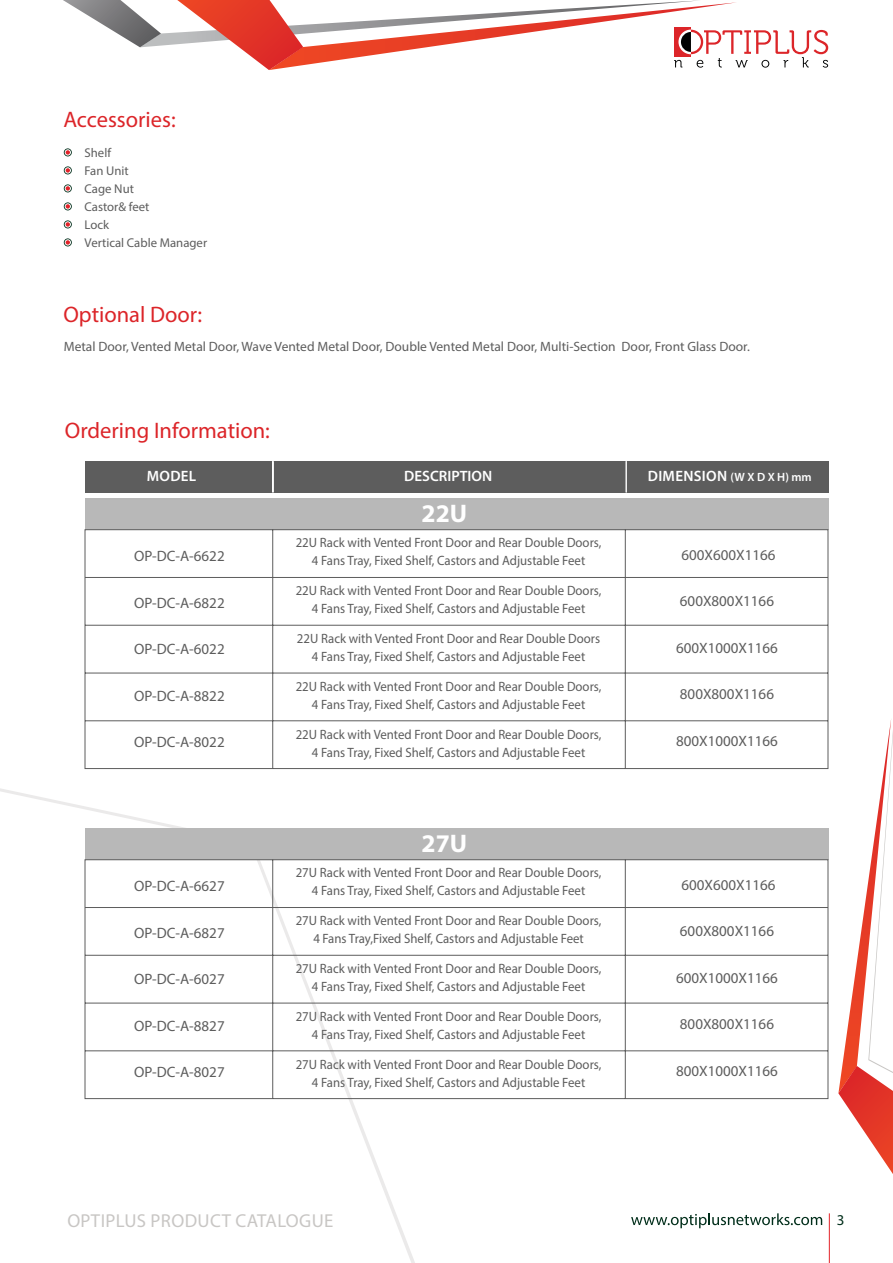
<style>
.page{position:relative;width:893px;height:1263px;background:#fff}
.page>*{position:absolute;margin:0;border:0;box-sizing:border-box;transform-origin:0 0}
.t1{font:700 25.5px "Myriad Pro";color:#fff}
.t2{font:22.5px "Myriad Pro";color:#dc2529}
.t3{font:18.75px "Myriad Pro";letter-spacing:.02em;color:#c8c6c4}
.t4{font:15px "Myriad Pro";color:#5d5d5d}
.t5{font:600 15px "Myriad Pro";letter-spacing:.02em;color:#fff}
.t6{font:600 15px "Myriad Pro";color:#fff}
.t7{font:15px "Myriad Pro";color:#002e1a}
.t8{font:13.5px/18px "Myriad Pro";color:#5d5d5d;text-align:center;scale:.95 1}
.t9{font:13.5px "Myriad Pro";color:#5d5d5d}
.t10{font:12.75px/18px "Myriad Pro";color:#5d5d5d}
.s1{font-size:12px}
</style>
<div class="page">
<svg style="left:0;top:788px;width:415px;height:475px"></svg>
<svg style="left:838px;top:719px;width:55px;height:455px"></svg>
<hr style="left:829px;top:1213px;width:1px;height:50px;background:#e32328">
<svg style="left:631px;top:1213px;width:191px;height:15px"></svg>
<svg style="left:63px;top:0;width:765px;height:70px"></svg>
<div style="left:85px;top:461px;width:743px;height:32px;background:#5d5d5d"></div>
<hr style="left:273px;top:461px;width:1px;height:31px;background:#fff">
<hr style="left:626px;top:461px;width:1px;height:31px;background:#fff">
<div style="left:85px;top:498px;width:743px;height:31px;background:#b8b8b8"></div>
<div style="left:85px;top:828px;width:743px;height:31px;background:#b8b8b8"></div>
<svg style="left:64px;top:148px;width:8px;height:8px"></svg>
<svg style="left:64px;top:166px;width:8px;height:8px"></svg>
<svg style="left:64px;top:184px;width:8px;height:8px"></svg>
<svg style="left:64px;top:202px;width:8px;height:8px"></svg>
<svg style="left:64px;top:220px;width:8px;height:8px"></svg>
<svg style="left:64px;top:238px;width:8px;height:8px"></svg>
<svg style="left:85px;top:529px;width:743px;height:240px"></svg>
<svg style="left:85px;top:859px;width:743px;height:240px"></svg>
<h2 class="t2" style="left:63px;top:106px;width:114px">Accessories:</h2>
<p class="t10" style="left:85px;top:143px;width:124px">Shelf<br>Fan Unit<br>Cage Nut<br>Castor&amp; feet<br>Lock<br>Vertical Cable Manager</p>
<h2 class="t2" style="left:63px;top:301px;width:140px">Optional Door:</h2>
<p class="t9" style="left:64px;top:338px;width:687px">Metal Door, Vented Metal Door, Wave Vented Metal Door, Double Vented Metal Door, Multi-Section Door, Front Glass Door.</p>
<h2 class="t2" style="left:65px;top:416px;width:207px">Ordering Information:</h2>
<p class="t5" style="left:147px;top:467px;width:51px">MODEL</p>
<p class="t6" style="left:404px;top:467px;width:89px">DESCRIPTION</p>
<p class="t5" style="left:648px;top:467px;width:165px">DIMENSION <span class="s1">(W X D X H) mm</span></p>
<h1 class="t1" style="left:422px;top:496px;width:47px">22U</h1>
<p class="t4" style="left:134px;top:547px;width:92px">OP-DC-A-6622</p>
<p class="t4" style="left:134px;top:594px;width:92px">OP-DC-A-6822</p>
<p class="t4" style="left:134px;top:640px;width:92px">OP-DC-A-6022</p>
<p class="t4" style="left:134px;top:687px;width:92px">OP-DC-A-8822</p>
<p class="t4" style="left:134px;top:733px;width:92px">OP-DC-A-8022</p>
<p class="t4" style="left:134px;top:877px;width:92px">OP-DC-A-6627</p>
<p class="t4" style="left:134px;top:924px;width:92px">OP-DC-A-6827</p>
<p class="t4" style="left:134px;top:970px;width:92px">OP-DC-A-6027</p>
<p class="t4" style="left:134px;top:1017px;width:92px">OP-DC-A-8827</p>
<p class="t4" style="left:134px;top:1063px;width:92px">OP-DC-A-8027</p>
<p class="t8" style="left:296px;top:533px;width:323px">22U Rack with Vented Front Door and Rear Double Doors,<br>4 Fans Tray, Fixed Shelf, Castors and Adjustable Feet</p>
<p class="t8" style="left:296px;top:581px;width:323px">22U Rack with Vented Front Door and Rear Double Doors,<br>4 Fans Tray, Fixed Shelf, Castors and Adjustable Feet</p>
<p class="t8" style="left:297px;top:629px;width:321px">22U Rack with Vented Front Door and Rear Double Doors<br>4 Fans Tray, Fixed Shelf, Castors and Adjustable Feet</p>
<p class="t8" style="left:296px;top:677px;width:323px">22U Rack with Vented Front Door and Rear Double Doors,<br>4 Fans Tray, Fixed Shelf, Castors and Adjustable Feet</p>
<p class="t8" style="left:296px;top:725px;width:323px">22U Rack with Vented Front Door and Rear Double Doors,<br>4 Fans Tray, Fixed Shelf, Castors and Adjustable Feet</p>
<h1 class="t1" style="left:422px;top:826px;width:47px">27U</h1>
<p class="t8" style="left:296px;top:863px;width:323px">27U Rack with Vented Front Door and Rear Double Doors,<br>4 Fans Tray, Fixed Shelf, Castors and Adjustable Feet</p>
<p class="t8" style="left:296px;top:911px;width:323px">27U Rack with Vented Front Door and Rear Double Doors,<br>4 Fans Tray,Fixed Shelf, Castors and Adjustable Feet</p>
<p class="t8" style="left:296px;top:959px;width:323px">27U Rack with Vented Front Door and Rear Double Doors,<br>4 Fans Tray, Fixed Shelf, Castors and Adjustable Feet</p>
<p class="t8" style="left:296px;top:1007px;width:323px">27U Rack with Vented Front Door and Rear Double Doors,<br>4 Fans Tray, Fixed Shelf, Castors and Adjustable Feet</p>
<p class="t8" style="left:296px;top:1055px;width:323px">27U Rack with Vented Front Door and Rear Double Doors,<br>4 Fans Tray, Fixed Shelf, Castors and Adjustable Feet</p>
<p class="t4" style="left:681px;top:546px;width:96px">600X600X1166</p>
<p class="t4" style="left:680px;top:592px;width:96px">600X800X1166</p>
<p class="t4" style="left:676px;top:639px;width:103px">600X1000X1166</p>
<p class="t4" style="left:680px;top:685px;width:96px">800X800X1166</p>
<p class="t4" style="left:676px;top:732px;width:103px">800X1000X1166</p>
<p class="t4" style="left:681px;top:876px;width:96px">600X600X1166</p>
<p class="t4" style="left:680px;top:922px;width:96px">600X800X1166</p>
<p class="t4" style="left:676px;top:969px;width:103px">600X1000X1166</p>
<p class="t4" style="left:680px;top:1015px;width:96px">800X800X1166</p>
<p class="t4" style="left:676px;top:1062px;width:103px">800X1000X1166</p>
<h3 class="t3" style="left:67px;top:1209px;width:268px">OPTIPLUS PRODUCT CATALOGUE</h3>
<p class="t7" style="left:837px;top:1211px;width:9px">3</p>
</div>
